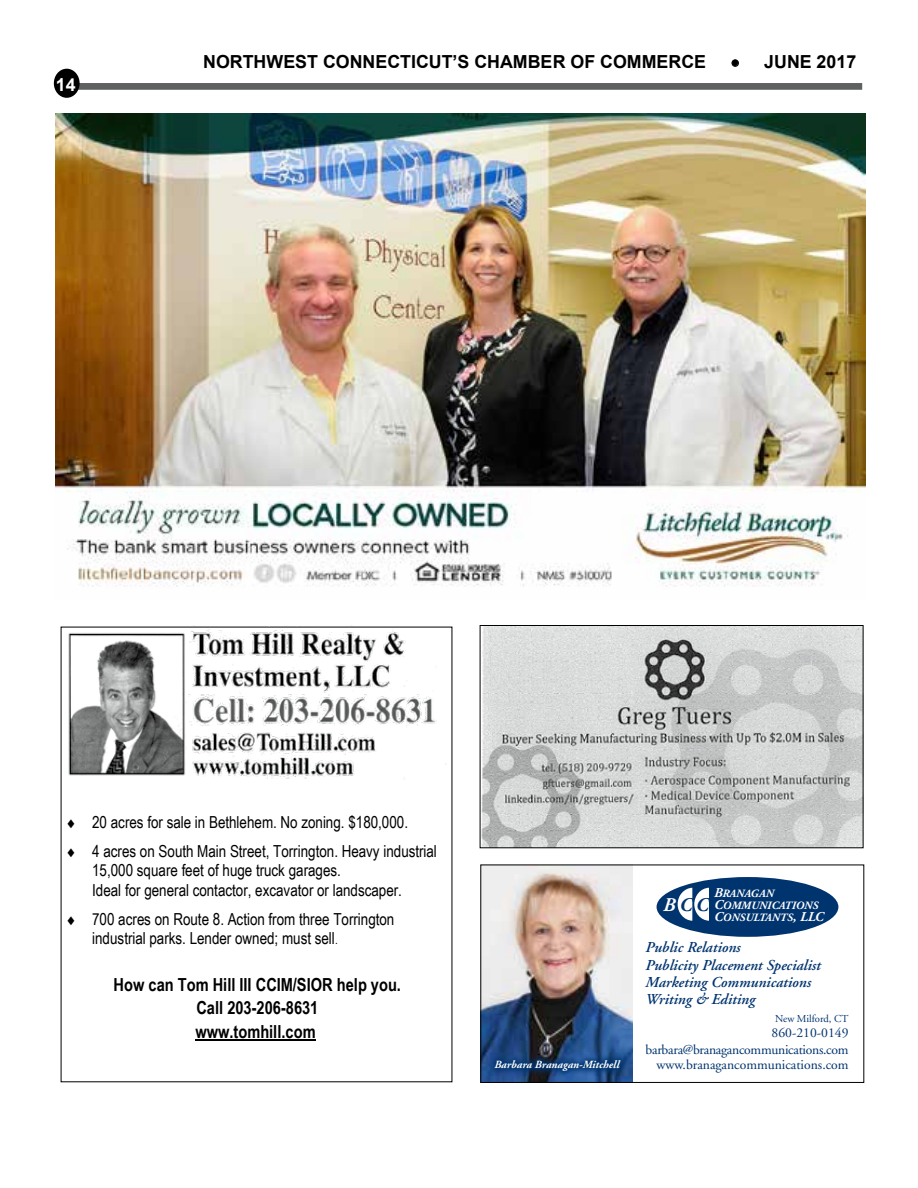
<style>
.page{position:relative;width:918px;height:1188px;background:#fff}
.page>*{position:absolute;margin:0;border:0;box-sizing:border-box;transform-origin:0 0}
.t1{font:italic 700 19.35px "Adobe Garamond";color:#00346f}
.t2{font:700 18px/23.7px "Arial Narrow";color:#000;text-align:center}
.t3{font:700 18px "Arial";color:#000}
.t4{font:700 18px "Arial";color:#fff}
.t5{font:16.5px/19.2px "Arial Narrow";color:#000}
.t6{font:italic 600 15.15px/17.4px "Adobe Garamond";color:#00346f}
.t7{font:13.65px/16.6px "Adobe Garamond";letter-spacing:-.02em;color:#00346f;text-align:right}
.t8{font:13.65px "Adobe Garamond";color:#00346f}
.t9{font:italic 700 11.1px/11.9px "Adobe Garamond";color:#fff}
.t10{font:italic 700 10.95px "Adobe Garamond";color:#fff}
.t11{font:10.65px "Adobe Garamond";color:#00346f}
.s1{font-size:12px}
.s2{font-size:13.5px}
.s3{color:#fff}
</style>
<div class="page">
<div style="left:59px;top:83px;width:803px;height:7px;background:#5f6060"></div>
<div style="left:55px;top:70px;width:23px;height:26px;background:#000;border-radius:50%"></div>
<div style="left:54px;top:69px;width:26px;height:29px;border:3px solid #000;border-radius:50%"></div>
<svg style="left:732px;top:59px;width:7px;height:8px"></svg>
<img style="left:68px;top:633px;width:112px;height:143px">
<img style="left:180px;top:625px;width:271px;height:154px">
<hr style="left:195px;top:1040px;width:121px;height:1px;background:#000">
<img style="left:482px;top:627px;width:379px;height:219px">
<div style="left:480px;top:625px;width:383px;height:223px;border:1px solid #000"></div>
<div style="left:657px;top:877px;width:181px;height:60px;background:#00346f;border-radius:50%"></div>
<svg style="left:678px;top:888px;width:31px;height:33px"></svg>
<img style="left:483px;top:867px;width:150px;height:214px">
<svg style="left:487px;top:1052px;width:141px;height:26px;background:#174076"></svg>
<div style="left:481px;top:865px;width:383px;height:218px;border:1px solid #000"></div>
<img style="left:56px;top:113px;width:810px;height:474px">
<p class="t4" style="left:56px;top:73px;width:21px">14</p>
<p class="t3" style="left:203px;top:50px;width:504px">NORTHWEST CONNECTICUT’S CHAMBER OF COMMERCE</p>
<p class="t3" style="left:731px;top:50px;width:127px">• JUNE 2017</p>
<p class="t5" style="left:65px;top:812px;width:344px">◻ 20 acres for sale in Bethlehem. No zoning. $180,000.</p>
<p class="t5" style="left:92px;top:841px;width:346px;text-indent:-27px">◻ 4 acres on South Main Street, Torrington. Heavy industrial<br>15,000 square feet of huge truck garages.<br>Ideal for general contactor, excavator or landscaper.</p>
<p class="t5" style="left:92px;top:908px;width:304px;text-indent:-27px">◻ 700 acres on Route 8. Action from three Torrington industrial parks. Lender owned; must sell<span class="s1">.</span></p>
<p class="t2" style="left:114px;top:972px;width:289px">How can Tom Hill III CCIM/SIOR help you.<br>Call 203-206-8631<br>www.tomhill.com</p>
<p class="t9" style="left:714px;top:888px;width:111px"><span class="s2">B</span>RANAGAN<br><span class="s2">C</span>OMMUNICATIONS<br><span class="s2">C</span>ONSULTANTS<span class="s2">, LLC</span></p>
<p class="t1" style="left:663px;top:894px;width:47px"><span class="s3">B</span>C C</p>
<p class="t6" style="left:646px;top:939px;width:177px">Public Relations<br>Publicity Placement Specialist<br>Marketing Communications<br>Writing &amp; Editing</p>
<p class="t11" style="left:775px;top:1013px;width:75px">New Milford, CT</p>
<p class="t7" style="left:646px;top:1025px;width:204px">860-210-0149 barbara@branagancommunications.com</p>
<p class="t10" style="left:494px;top:1059px;width:126px">Barbara Branagan-Mitchell</p>
<p class="t8" style="left:657px;top:1057px;width:193px">www.branagancommunications.com</p>
</div>
